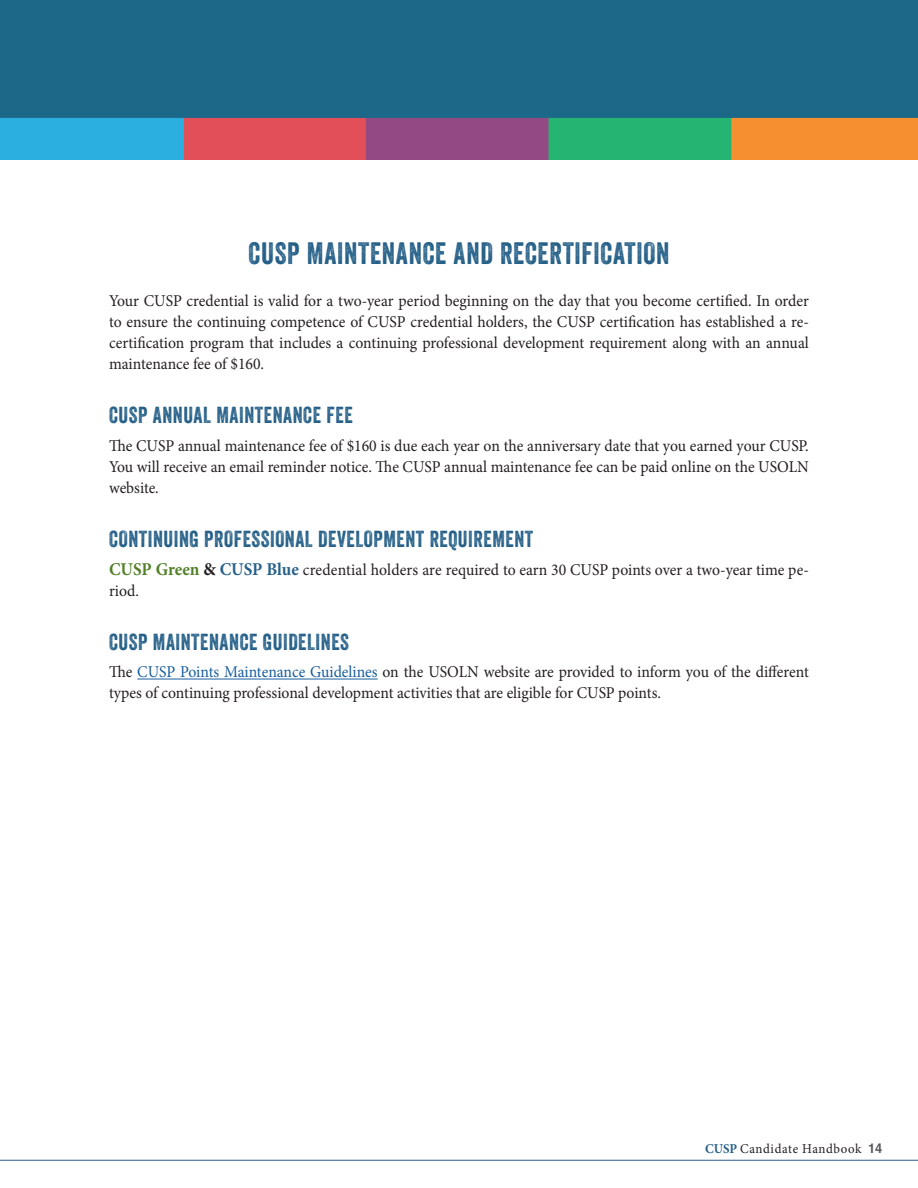
<style>
.page{position:relative;width:918px;height:1188px;background:#fff}
.page>*{position:absolute;margin:0;border:0;box-sizing:border-box;transform-origin:0 0}
.Heads{font:30px "Veneer";letter-spacing:.025em;color:#266088;scale:.95 1}
.Subheads{font:22.5px "Veneer";letter-spacing:.025em;color:#266088;scale:.95 1}
.Body_Copy{font:16.5px/21px "Minion Pro";color:#231f20;text-align:justify;scale:.95 1}
.t1{font:13.5px "Minion Pro";letter-spacing:.045em;color:#231f20;scale:.95 1}
.s1{font-weight:700;font-size:18px;color:#537f27}
.s2{font-weight:700;font-size:18px;color:#201d1e}
.s3{font-weight:700;font-size:18px;color:#266189}
.s4{color:#175d9e}
.s5{font-weight:700;color:#266088}
.s6{font-family:"Helvetica";font-weight:700;color:#57585a}
</style>
<div class="page">
<hr style="left:0;top:1160px;width:918px;height:1px;background:#266088">
<img style="left:0;top:0;width:918px;height:160px">
<hr style="left:137px;top:679px;width:241px;height:1px;background:#175d9e">
<p class="Heads" style="left:249px;top:235px;width:445px">CUSP MAINTENANCE AND RECERTIFICATION</p>
<p class="Body_Copy" style="left:109px;top:290px;width:738px">Your CUSP credential is valid for a two-year period beginning on the day that you become certified. In order to ensure the continuing competence of CUSP credential holders, the CUSP certification has established a re&shy;certification program that includes a continuing professional development requirement along with an annual maintenance fee of $160.</p>
<p class="Subheads" style="left:109px;top:401px;width:258px">CUSP ANNUAL MAINTENANCE FEE</p>
<p class="Body_Copy" style="left:109px;top:435px;width:738px">The CUSP annual maintenance fee of $160 is due each year on the anniversary date that you earned your CUSP.<br>You will receive an email reminder notice. The CUSP annual maintenance fee can be paid online on the USOLN website.</p>
<p class="Subheads" style="left:109px;top:525px;width:448px">CONTINUING PROFESSIONAL DEVELOPMENT REQUIREMENT</p>
<p class="Body_Copy" style="left:109px;top:559px;width:738px"><span class="s1">CUSP Green</span> <span class="s2">&amp;</span> <span class="s3">CUSP Blue</span> credential holders are required to earn 30 CUSP points over a two-year time pe&shy;riod.</p>
<p class="Subheads" style="left:109px;top:628px;width:254px">CUSP MAINTENANCE GUIDELINES</p>
<p class="Body_Copy" style="left:109px;top:662px;width:738px">The <span class="s4">CUSP Points Maintenance Guidelines</span> on the USOLN website are provided to inform you of the different types of continuing professional development activities that are eligible for CUSP points.</p>
<p class="t1" style="left:705px;top:1140px;width:188px"><span class="s5">CUSP</span> Candidate Handbook <span class="s6">14</span></p>
</div>
